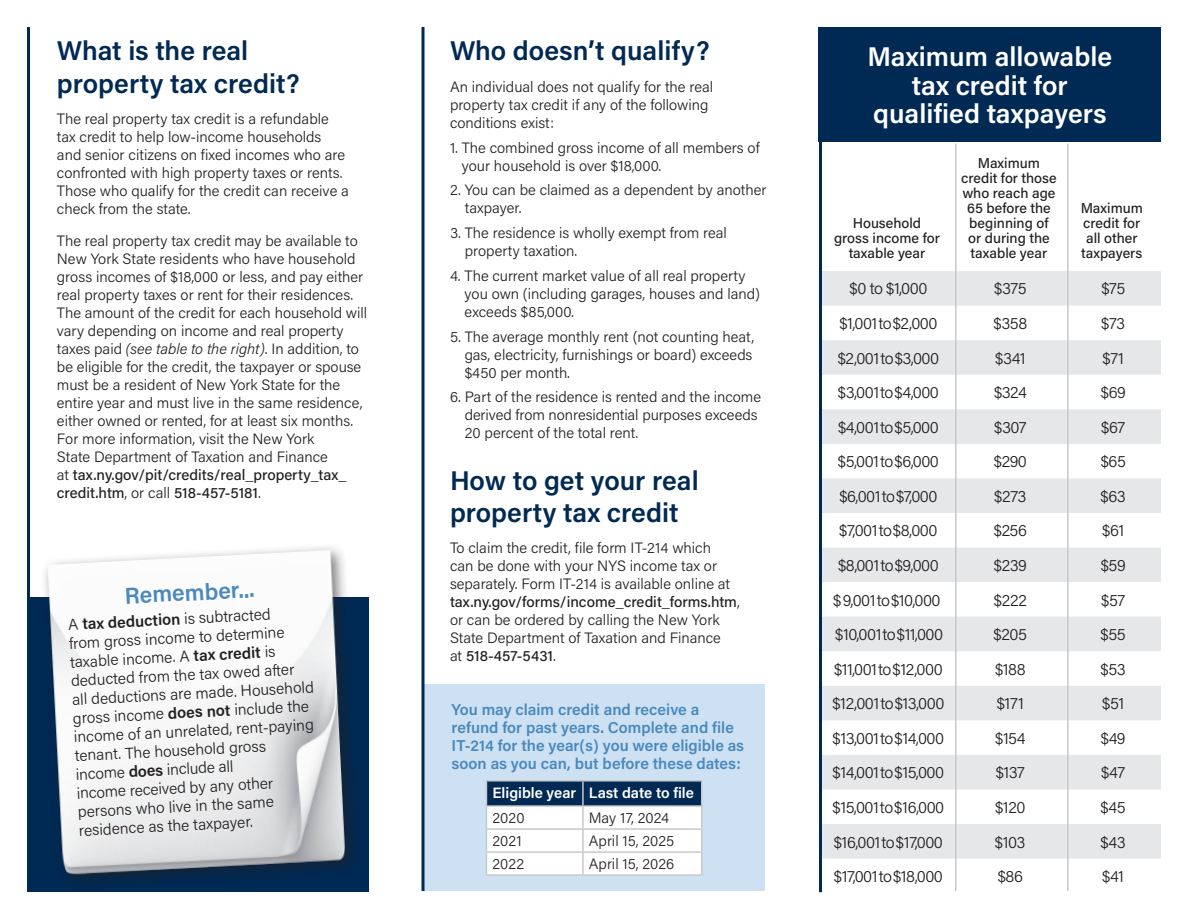
<style>
.page{position:relative;width:1188px;height:918px;background:#fff}
.page>*{position:absolute;margin:0;border:0;box-sizing:border-box;transform-origin:0 0}
.t1{font:600 27px/31.5px "Acumin Pro";color:#002953}
.t2{font:600 27px/28.5px "Acumin Pro";color:#fff;text-align:center}
.t3{font:600 22.95px "Acumin Pro";color:#4a89be}
.t4{font:300 16.5px "Acumin Pro";letter-spacing:-.03em;color:#231f20}
.t5{font:300 15.75px/18.8px "Acumin Pro";color:#231f20}
.t6{font:600 15.75px/18px "Acumin Pro";color:#4a89be}
.t7{font:300 15px/18px "Acumin Pro";color:#231f20}
.t8{font:600 15px "Acumin Pro";color:#fff}
.t9{font:500 14.25px/15px "Acumin Pro";color:#231f20;text-align:center}
.s1{font-style:italic}
.s2{font-weight:500}
.s3{font-weight:600}
</style>
<div class="page">
<div style="left:27px;top:597px;width:342px;height:295px;background:#002953"></div>
<div style="left:423px;top:684px;width:342px;height:207px;background:#cde1f2"></div>
<div style="left:41px;top:542px;width:321px;height:348px;background:#231f20;opacity:.6"></div>
<img style="left:42px;top:549px;width:317px;height:341px">
<hr style="left:486px;top:780px;width:97px;height:2px;background:#c7c8ca">
<hr style="left:583px;top:780px;width:119px;height:2px;background:#c7c8ca">
<svg style="left:486px;top:781px;width:216px;height:93px;background:#bbc5d0"></svg>
<hr style="left:486px;top:874px;width:97px;height:2px;background:#c7c8ca">
<hr style="left:583px;top:874px;width:119px;height:2px;background:#c7c8ca">
<div style="left:819px;top:27px;width:342px;height:114px;background:#002953"></div>
<svg style="left:822px;top:271px;width:339px;height:588px;fill:#e6e7e9"></svg>
<hr style="left:27px;top:27px;width:3px;height:692px;background:#002953">
<hr style="left:422px;top:27px;width:2px;height:864px;background:#002953">
<hr style="left:819px;top:27px;width:3px;height:865px;background:#002953">
<hr style="left:955px;top:144px;width:1px;height:747px;background:#c7c8ca">
<hr style="left:1067px;top:144px;width:2px;height:747px;background:#c7c8ca">
<h1 class="t1" style="left:57px;top:34px;width:244px;line-height:32.4px">What is the real property tax credit?</h1>
<p class="t7" style="left:57px;top:109px;width:294px">The real property tax credit is a refundable tax credit to help low-income households and senior citizens on fixed incomes who are confronted with high property taxes or rents.<br>Those who qualify for the credit can receive a check from the state.</p>
<p class="t7" style="left:57px;top:231px;width:312px">The real property tax credit may be available to New York State residents who have household gross incomes of $18,000 or less, and pay either real property taxes or rent for their residences.<br>The amount of the credit for each household will vary depending on income and real property taxes paid <span class="s1">(see table to the right)</span>. In addition, to be eligible for the credit, the taxpayer or spouse must be a resident of New York State for the entire year and must live in the same residence, either owned or rented, for at least six months.<br>For more information, visit the New York<br>State Department of Taxation and Finance<br>at <span class="s2">tax.ny.gov/pit/credits/real_property_tax_ credit.htm</span>, or call <span class="s2">518-457-5181</span>.</p>
<h2 class="t3" style="left:124px;top:580px;width:131px;rotate:-3deg">Remember...</h2>
<p class="t5" style="left:68px;top:615px;width:244px;rotate:-3deg">A <span class="s3">tax deduction</span> is subtracted<br>from gross income to determine taxable income. A <span class="s3">tax credit</span> is deducted from the tax owed after all deductions are made. Household gross income <span class="s3">does not</span> include the income of an unrelated, rent-paying tenant. The household gross income <span class="s3">does</span> include all<br>income received by any other persons who live in the same residence as the taxpayer.</p>
<h1 class="t1" style="left:450px;top:34px;width:261px">Who doesn’t qualify?</h1>
<p class="t7" style="left:450px;top:77px;width:265px">An individual does not qualify for the real property tax credit if any of the following conditions exist:</p>
<p class="t7" style="left:462px;top:138px;width:300px;text-indent:-12px">1. The combined gross income of all members of your household is over $18,000.</p>
<p class="t7" style="left:465px;top:181px;width:303px;text-indent:-15px">2. You can be claimed as a dependent by another taxpayer.</p>
<p class="t7" style="left:465px;top:223px;width:264px;text-indent:-15px">3. The residence is wholly exempt from real property taxation.</p>
<p class="t7" style="left:465px;top:266px;width:297px;text-indent:-15px">4. The current market value of all real property you own (including garages, houses and land) exceeds $85,000.</p>
<p class="t7" style="left:465px;top:327px;width:291px;text-align:justify;text-indent:-15px">5. The average monthly rent (not counting heat, gas, electricity, furnishings or board) exceeds $450 per month.</p>
<p class="t7" style="left:465px;top:388px;width:298px;text-indent:-15px">6. Part of the residence is rented and the income derived from nonresidential purposes exceeds<br>20 percent of the total rent.</p>
<h1 class="t1" style="left:450px;top:464px;width:250px">How to get your real property tax credit</h1>
<p class="t7" style="left:450px;top:538px;width:291px">To claim the credit, file form IT-214 which<br>can be done with your NYS income tax or separately. Form IT-214 is available online at <span class="s2">tax.ny.gov/forms/income_credit_forms.htm</span>, or can be ordered by calling the New York State Department of Taxation and Finance<br>at <span class="s2">518-457-5431</span>.</p>
<p class="t6" style="left:452px;top:699px;width:294px">You may claim credit and receive a refund for past years. Complete and file IT-214 for the year(s) you were eligible as soon as you can, but before these dates:</p>
<p class="t8" style="left:492px;top:782px;width:203px">Eligible year Last date to file</p>
<p class="t7" style="left:492px;top:808px;width:34px">2020</p>
<p class="t7" style="left:589px;top:808px;width:82px">May 17, 2024</p>
<p class="t7" style="left:492px;top:831px;width:31px">2021</p>
<p class="t7" style="left:589px;top:831px;width:87px">April 15, 2025</p>
<p class="t7" style="left:492px;top:854px;width:33px">2022</p>
<p class="t7" style="left:589px;top:854px;width:87px">April 15, 2026</p>
<h1 class="t2" style="left:868px;top:41px;width:246px">Maximum allowable tax credit for qualified taxpayers</h1>
<p class="t9" style="left:834px;top:215px;width:107px">Household gross income for taxable year</p>
<p class="t9" style="left:961px;top:155px;width:97px">Maximum credit for those who reach age<br>65 before the beginning of or during the taxable year</p>
<p class="t9" style="left:1081px;top:200px;width:64px">Maximum credit for all other taxpayers</p>
<p class="t4" style="left:850px;top:277px;width:79px">$0 to $1,000</p>
<p class="t4" style="left:994px;top:277px;width:34px">$375</p>
<p class="t4" style="left:1101px;top:277px;width:25px">$75</p>
<p class="t4" style="left:839px;top:312px;width:100px">$1,001to$2,000</p>
<p class="t4" style="left:993px;top:312px;width:35px">$358</p>
<p class="t4" style="left:1101px;top:312px;width:26px">$73</p>
<p class="t4" style="left:838px;top:346px;width:103px">$2,001to$3,000</p>
<p class="t4" style="left:995px;top:346px;width:32px">$341</p>
<p class="t4" style="left:1102px;top:346px;width:23px">$71</p>
<p class="t4" style="left:838px;top:381px;width:103px">$3,001to$4,000</p>
<p class="t4" style="left:994px;top:381px;width:34px">$324</p>
<p class="t4" style="left:1101px;top:381px;width:26px">$69</p>
<p class="t4" style="left:838px;top:416px;width:102px">$4,001to$5,000</p>
<p class="t4" style="left:994px;top:416px;width:34px">$307</p>
<p class="t4" style="left:1101px;top:416px;width:25px">$67</p>
<p class="t4" style="left:838px;top:450px;width:102px">$5,001to$6,000</p>
<p class="t4" style="left:994px;top:450px;width:35px">$290</p>
<p class="t4" style="left:1101px;top:450px;width:27px">$65</p>
<p class="t4" style="left:839px;top:485px;width:100px">$6,001to$7,000</p>
<p class="t4" style="left:994px;top:485px;width:34px">$273</p>
<p class="t4" style="left:1101px;top:485px;width:27px">$63</p>
<p class="t4" style="left:839px;top:519px;width:100px">$7,001to$8,000</p>
<p class="t4" style="left:994px;top:519px;width:35px">$256</p>
<p class="t4" style="left:1102px;top:519px;width:24px">$61</p>
<p class="t4" style="left:838px;top:554px;width:102px">$8,001to$9,000</p>
<p class="t4" style="left:994px;top:554px;width:34px">$239</p>
<p class="t4" style="left:1101px;top:554px;width:26px">$59</p>
<p class="t4" style="left:833px;top:588px;width:109px">$9,001to$10,000</p>
<p class="t4" style="left:994px;top:588px;width:35px">$222</p>
<p class="t4" style="left:1101px;top:588px;width:26px">$57</p>
<p class="t4" style="left:825px;top:623px;width:120px">. $10,001to$11,000</p>
<p class="t4" style="left:994px;top:623px;width:35px">$205</p>
<p class="t4" style="left:1101px;top:623px;width:27px">$55</p>
<p class="t4" style="left:834px;top:658px;width:110px">$11,001to$12,000</p>
<p class="t4" style="left:995px;top:658px;width:32px">$188</p>
<p class="t4" style="left:1101px;top:658px;width:27px">$53</p>
<p class="t4" style="left:832px;top:692px;width:114px">$12,001to$13,000</p>
<p class="t4" style="left:997px;top:692px;width:29px">$171</p>
<p class="t4" style="left:1102px;top:692px;width:24px">$51</p>
<p class="t4" style="left:833px;top:727px;width:113px">$13,001to$14,000</p>
<p class="t4" style="left:995px;top:727px;width:32px">$154</p>
<p class="t4" style="left:1101px;top:727px;width:26px">$49</p>
<p class="t4" style="left:833px;top:761px;width:113px">$14,001to$15,000</p>
<p class="t4" style="left:996px;top:761px;width:31px">$137</p>
<p class="t4" style="left:1101px;top:761px;width:26px">$47</p>
<p class="t4" style="left:833px;top:796px;width:113px">$15,001to$16,000</p>
<p class="t4" style="left:995px;top:796px;width:32px">$120</p>
<p class="t4" style="left:1101px;top:796px;width:27px">$45</p>
<p class="t4" style="left:834px;top:830px;width:111px">$16,001to$17,000</p>
<p class="t4" style="left:995px;top:830px;width:32px">$103</p>
<p class="t4" style="left:1101px;top:830px;width:27px">$43</p>
<p class="t4" style="left:834px;top:865px;width:111px">$17,001to$18,000</p>
<p class="t4" style="left:998px;top:865px;width:27px">$86</p>
<p class="t4" style="left:1102px;top:865px;width:23px">$41</p>
</div>
